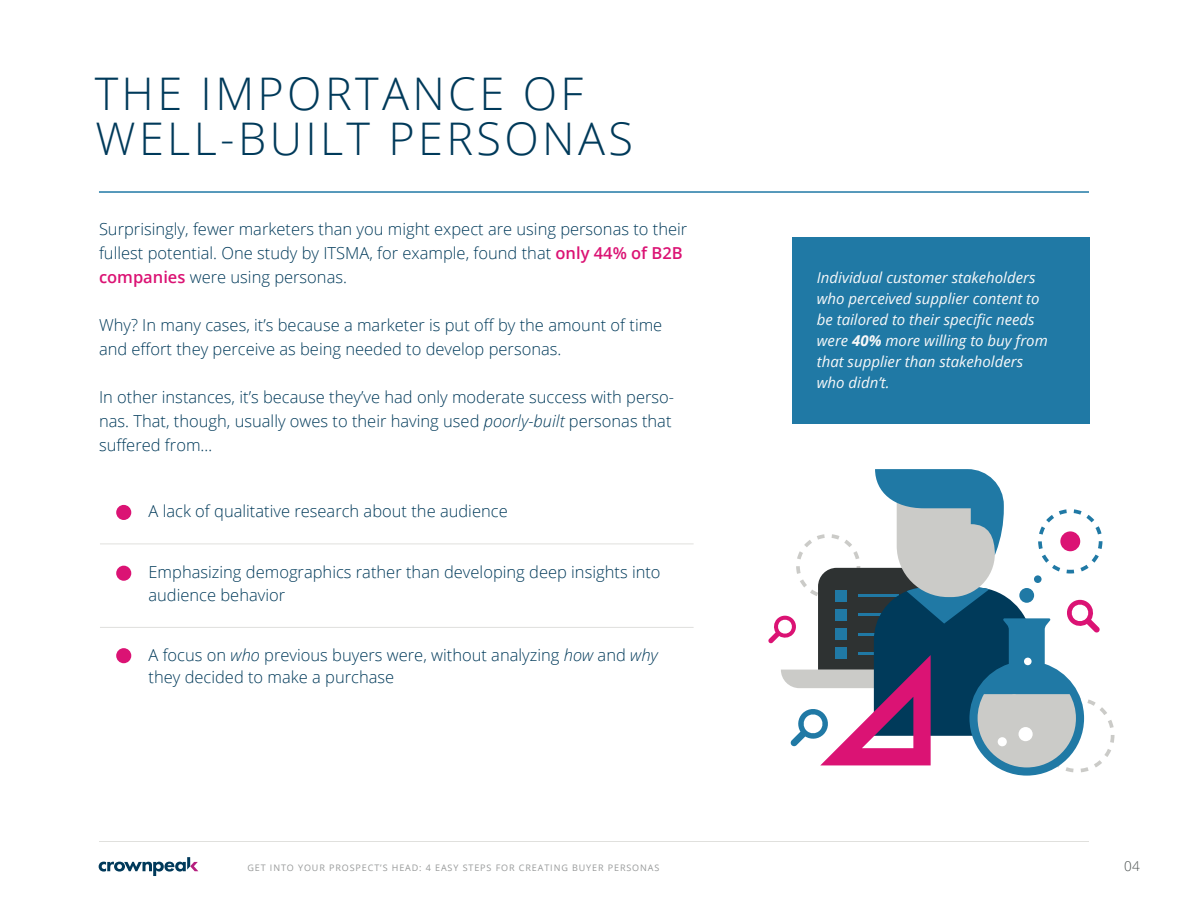
<style>
.page{position:relative;width:1188px;height:918px;background:#fff}
.page>*{position:absolute;margin:0;border:0;box-sizing:border-box;transform-origin:0 0}
.t1{font:300 45px/45px "Open Sans";letter-spacing:.075em;color:#003a5a}
.t2{font:300 16.5px/24px "Open Sans";color:#003a5a}
.t3{font:italic 15px/21px "Open Sans";color:#f7f8f9}
.t4{font:300 13.5px "Open Sans";color:#484e4d}
.t5{font:9px "Open Sans";letter-spacing:.1em;color:#989a9a}
.s1{font-weight:600;color:#db1374}
.s2{font-style:italic}
.s3{font-weight:700}
</style>
<div class="page">
<div style="left:792px;top:237px;width:297px;height:187px;background:#2079a5"></div>
<hr style="left:100px;top:627px;width:594px;height:1px;background:#e0e0dd">
<hr style="left:100px;top:544px;width:594px;height:1px;background:#e0e0dd">
<hr style="left:99px;top:191px;width:990px;height:2px;background:#2079a5">
<hr style="left:99px;top:841px;width:990px;height:1px;background:#e0e0dd">
<div style="left:116px;top:505px;width:15px;height:15px;background:#db1374;border-radius:50%"></div>
<div style="left:116px;top:566px;width:15px;height:15px;background:#db1374;border-radius:50%"></div>
<div style="left:116px;top:648px;width:15px;height:15px;background:#db1374;border-radius:50%"></div>
<svg style="left:768px;top:469px;width:346px;height:307px"></svg>
<svg style="left:99px;top:857px;width:99px;height:19px"></svg>
<p class="t1" style="left:95px;top:70px;width:540px">THE IMPORTANCE OF<br>WELL-BUILT PERSONAS</p>
<p class="t2" style="left:99px;top:216px;width:590px">Surprisingly, fewer marketers than you might expect are using personas to their fullest potential. One study by ITSMA, for example, found that <span class="s1">only 44% of B2B companies</span> were using personas.</p>
<p class="t2" style="left:99px;top:312px;width:565px">Why? In many cases, it’s because a marketer is put off by the amount of time and effort they perceive as being needed to develop personas.</p>
<p class="t2" style="left:99px;top:384px;width:577px">In other instances, it’s because they’ve had only moderate success with perso&shy;nas. That, though, usually owes to their having used <span class="s2">poorly-built</span> personas that suffered from…</p>
<p class="t2" style="left:149px;top:499px;width:361px">A lack of qualitative research about the audience</p>
<p class="t2" style="left:149px;top:561px;width:514px;line-height:22.5px">Emphasizing demographics rather than developing deep insights into audience behavior</p>
<p class="t2" style="left:149px;top:643px;width:511px;line-height:22.5px">A focus on <span class="s2">who</span> previous buyers were, without analyzing <span class="s2">how</span> and <span class="s2">why </span>they decided to make a purchase</p>
<p class="t3" style="left:817px;top:266px;width:224px">Individual customer stakeholders who perceived supplier content to</p>
<p class="t3" style="left:817px;top:308px;width:219px">be tailored to their specific needs</p>
<p class="t3" style="left:817px;top:329px;width:232px">were <span class="s3">40%</span> more willing to buy from that supplier than stakeholders who didn’t.</p>
<p class="t5" style="left:248px;top:862px;width:413px">GET INTO YOUR PROSPECT’S HEAD: 4 EASY STEPS FOR CREATING BUYER PERSONAS</p>
<p class="t4" style="left:1124px;top:857px;width:17px">04</p>
</div>
